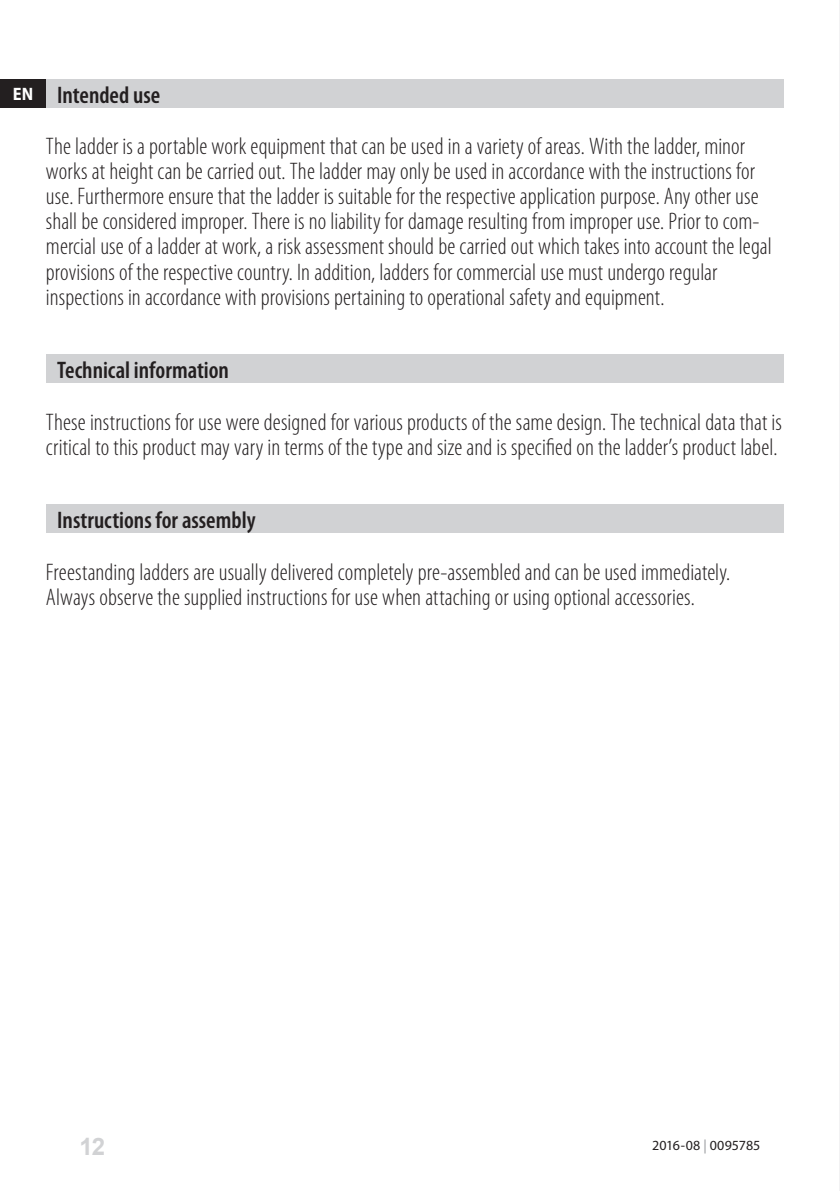
<style>
.page{position:relative;width:840px;height:1191px;background:#fff}
.page>*{position:absolute;margin:0;border:0;box-sizing:border-box;transform-origin:0 0}
.t1{font:300 condensed 24px/25px "Myriad Pro";letter-spacing:.005em;color:#231f20}
.t2{font:600 condensed 24px "Myriad Pro";color:#231f20}
.t3{font:700 24px "Arial";color:#d1d2d4}
.t4{font:700 semi-condensed 18px "Myriad Pro";color:#fff}
.t5{font:14px "Myriad Pro";color:#231f20}
.s1{color:#939598}
</style>
<div class="page">
<hr style="left:839px;top:0;width:1px;height:1191px;background:#e6e7e9">
<div style="left:0;top:79px;width:46px;height:29px;background:#231f20"></div>
<div style="left:46px;top:504px;width:736px;height:29px;background:#d1d2d4"></div>
<div style="left:46px;top:79px;width:736px;height:29px;background:#d1d2d4"></div>
<div style="left:46px;top:354px;width:736px;height:29px;background:#d1d2d4"></div>
<p class="t4" style="left:13px;top:84px;width:22px">EN</p>
<p class="t2" style="left:57px;top:80px;width:104px">Intended use</p>
<p class="t1" style="left:46px;top:135px;width:727px">The ladder is a portable work equipment that can be used in a variety of areas. With the ladder, minor works at height can be carried out. The ladder may only be used in accordance with the instructions for use. Furthermore ensure that the ladder is suitable for the respective application purpose. Any other use shall be considered improper. There is no liability for damage resulting from improper use. Prior to com&shy;mercial use of a ladder at work, a risk assessment should be carried out which takes into account the legal provisions of the respective country. In addition, ladders for commercial use must undergo regular inspections in accordance with provisions pertaining to operational safety and equipment.</p>
<p class="t2" style="left:57px;top:355px;width:173px">Technical information</p>
<p class="t1" style="left:46px;top:410px;width:737px">These instructions for use were designed for various products of the same design. The technical data that is critical to this product may vary in terms of the type and size and is specified on the ladder’s product label.</p>
<p class="t2" style="left:57px;top:505px;width:200px">Instructions for assembly</p>
<p class="t1" style="left:46px;top:560px;width:685px">Freestanding ladders are usually delivered completely pre-assembled and can be used immediately.<br>Always observe the supplied instructions for use when attaching or using optional accessories.</p>
<p class="t3" style="left:79px;top:1129px;width:27px">12</p>
<p class="t5" style="left:652px;top:1136px;width:110px">2016-08 <span class="s1">|</span> 0095785</p>
</div>
